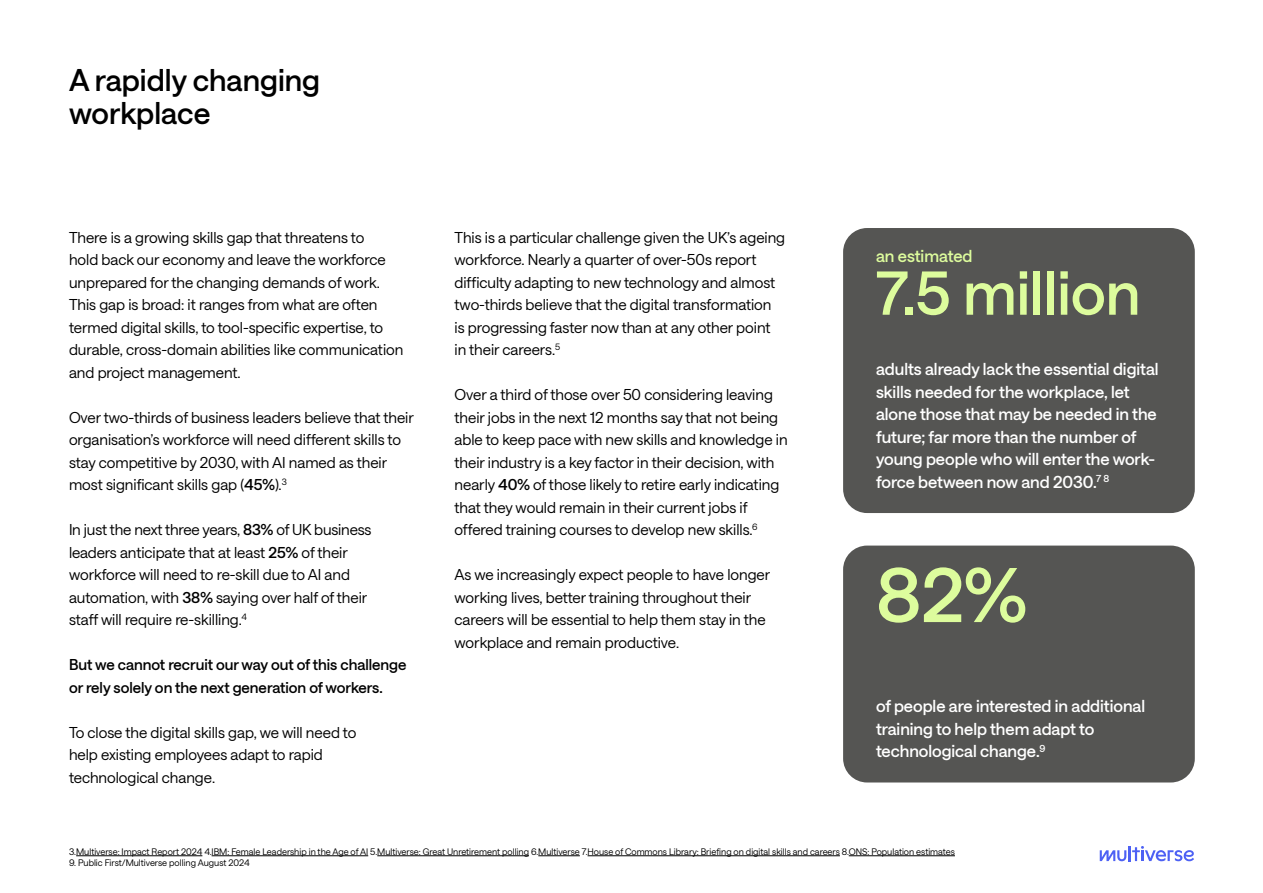
<style>
.page{position:relative;width:1263px;height:893px;background:#fff}
.page>*{position:absolute;margin:0;border:0;box-sizing:border-box;transform-origin:0 0}
.t1{font:500 75px "Saans";color:#ddfc9d}
.t2{font:500 60px "Saans";color:#ddfc9d}
.t3{font:500 30px/33px "Saans";color:#000}
.t4{font:500 16.5px/22.5px "Saans";color:#fff}
.t5{font:500 16.5px "Saans";color:#ddfc9d}
.t6{font:15px/22.5px "Saans";color:#000}
.t7{font:500 15px/22.5px "Saans";color:#000}
.t8{font:9px "Saans";color:#000}
.s1{font-weight:500}
</style>
<div class="page">
<svg style="left:1100px;top:846px;width:94px;height:15px"></svg>
<hr style="left:76px;top:855px;width:126px;height:1px;background:#000">
<hr style="left:212px;top:855px;width:156px;height:1px;background:#000">
<hr style="left:377px;top:855px;width:152px;height:1px;background:#000">
<hr style="left:538px;top:855px;width:42px;height:1px;background:#000">
<hr style="left:588px;top:855px;width:252px;height:1px;background:#000">
<hr style="left:849px;top:855px;width:106px;height:1px;background:#000">
<div style="left:843px;top:228px;width:352px;height:285px;background:#555553;border-radius:24px"></div>
<div style="left:843px;top:546px;width:352px;height:236px;background:#555553;border-radius:24px"></div>
<p class="t3" style="left:69px;top:62px;width:253px">A rapidly changing workplace</p>
<p class="t6" style="left:69px;top:225px;width:336px">There is a growing skills gap that threatens to<br>hold back our economy and leave the workforce unprepared for the changing demands of work.<br>This gap is broad: it ranges from what are often termed digital skills, to tool-specific expertise, to durable, cross-domain abilities like communication and project management.</p>
<p class="t6" style="left:69px;top:405px;width:346px">Over two-thirds of business leaders believe that their organisation’s workforce will need different skills to stay competitive by 2030, with AI named as their most significant skills gap (<span class="s1">45%</span>).<sup>3</sup></p>
<p class="t6" style="left:69px;top:517px;width:304px">In just the next three years, <span class="s1">83%</span> of UK business leaders anticipate that at least <span class="s1">25%</span> of their workforce will need to re-skill due to AI and automation, with <span class="s1">38%</span> saying over half of their staff will require re-skilling.<sup>4</sup></p>
<p class="t7" style="left:69px;top:652px;width:339px">But we cannot recruit our way out of this challenge or rely solely on the next generation of workers.</p>
<p class="t6" style="left:69px;top:720px;width:289px">To close the digital skills gap, we will need to help existing employees adapt to rapid technological change.</p>
<p class="t6" style="left:454px;top:225px;width:332px">This is a particular challenge given the UK’s ageing</p>
<p class="t6" style="left:454px;top:247px;width:322px">workforce. Nearly a quarter of over-50s report difficulty adapting to new technology and almost two-thirds believe that the digital transformation is progressing faster now than at any other point in their careers.<sup>5</sup></p>
<p class="t6" style="left:454px;top:382px;width:335px">Over a third of those over 50 considering leaving their jobs in the next 12 months say that not being able to keep pace with new skills and knowledge in their industry is a key factor in their decision, with nearly <span class="s1">40%</span> of those likely to retire early indicating that they would remain in their current jobs if offered training courses to develop new skills.<sup>6</sup></p>
<p class="t6" style="left:454px;top:562px;width:317px">As we increasingly expect people to have longer working lives, better training throughout their careers will be essential to help them stay in the workplace and remain productive.</p>
<p class="t5" style="left:876px;top:244px;width:98px">an estimated</p>
<p class="t2" style="left:876px;top:249px;width:266px">7.5 million</p>
<p class="t4" style="left:876px;top:357px;width:284px">adults already lack the essential digital skills needed for the workplace, let alone those that may be needed in the future; far more than the number of young people who will enter the work&shy;force between now and 2030.<sup>7</sup> <sup>8</sup></p>
<p class="t1" style="left:876px;top:540px;width:152px">82%</p>
<p class="t4" style="left:876px;top:694px;width:271px">of people are interested in additional training to help them adapt to technological change.<sup>9</sup></p>
<p class="t8" style="left:69px;top:845px;width:887px">3.Multiverse: Impact Report 2024 4.IBM: Female Leadership in the Age of AI 5.Multiverse: Great Unretirement polling 6.Multiverse 7.House of Commons Library: Briefing on digital skills and careers 8.ONS: Population estimates</p>
<p class="t8" style="left:69px;top:856px;width:182px">9. Public First/Multiverse polling August 2024</p>
</div>
